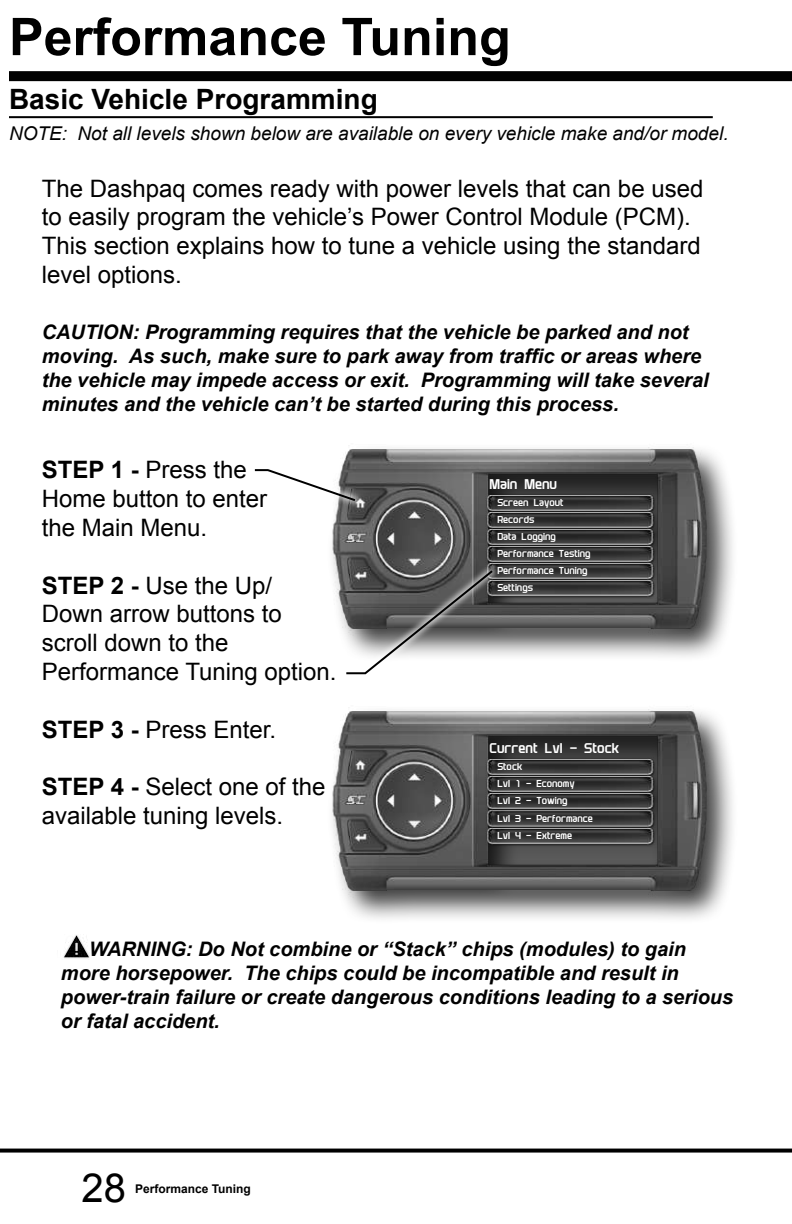
<style>
.page{position:relative;width:792px;height:1224px;background:#fff}
.page>*{position:absolute;margin:0;border:0;box-sizing:border-box;transform-origin:0 0}
.t1{font:700 52px "Arial";color:#000}
.t2{font:40px "Arial";color:#000}
.t3{font:700 28px "Arial";color:#000}
.t4{font:24px/28.8px "Arial";color:#000}
.t5{font:italic 700 20px/24px "Arial";color:#000}
.t6{font:italic 19px "Arial";color:#000}
.t7{font:700 14px "Plavsky Condensed PTQ";color:#fff}
.t8{font:700 12px "Arial";color:#000}
.t9{font:700 10px/17.2px "Plavsky Condensed PTQ";color:#fff}
.s1{font-weight:700}
</style>
<div class="page">
<div style="left:327px;top:443px;width:412px;height:219px;background:#000;opacity:.75"></div>
<img style="left:327px;top:443px;width:396px;height:211px">
<img style="left:486px;top:493px;width:170px;height:17px">
<img style="left:486px;top:510px;width:170px;height:17px">
<img style="left:486px;top:527px;width:170px;height:17px">
<img style="left:486px;top:544px;width:170px;height:18px">
<img style="left:486px;top:562px;width:170px;height:17px">
<img style="left:500px;top:579px;width:156px;height:20px">
<svg style="left:0;top:1149px;width:792px;height:4px;fill:#000"></svg>
<hr style="left:9px;top:116px;width:704px;height:2px;background:#000">
<img style="left:63px;top:935px;width:26px;height:24px">
<div style="left:9px;top:71px;width:783px;height:10px;background:#000"></div>
<div style="left:338px;top:563px;width:162px;height:120px;background:#fff;opacity:.75"></div>
<svg style="left:344px;top:568px;width:151px;height:107px"></svg>
<div style="left:247px;top:461px;width:116px;height:48px;background:#fff;opacity:.75"></div>
<svg style="left:253px;top:468px;width:104px;height:35px"></svg>
<div style="left:327px;top:705px;width:412px;height:219px;background:#000;opacity:.75"></div>
<img style="left:327px;top:705px;width:396px;height:210px">
<img style="left:486px;top:758px;width:170px;height:17px">
<img style="left:486px;top:775px;width:170px;height:17px">
<img style="left:486px;top:792px;width:170px;height:17px">
<img style="left:486px;top:809px;width:170px;height:18px">
<img style="left:486px;top:827px;width:170px;height:20px">
<h1 class="t1" style="left:9px;top:2px;width:503px">Performance Tuning</h1>
<h3 class="t3" style="left:9px;top:80px;width:370px">Basic Vehicle Programming</h3>
<p class="t6" style="left:9px;top:121px;width:721px">NOTE: Not all levels shown below are available on every vehicle make and/or model.</p>
<p class="t4" style="left:42px;top:174px;width:663px">The Dashpaq comes ready with power levels that can be used to easily program the vehicle’s Power Control Module (PCM).<br>This section explains how to tune a vehicle using the standard level options.</p>
<p class="t5" style="left:42px;top:321px;width:668px">CAUTION: Programming requires that the vehicle be parked and not moving. As such, make sure to park away from traffic or areas where the vehicle may impede access or exit. Programming will take several minutes and the vehicle can’t be started during this process.</p>
<p class="t4" style="left:42px;top:456px;width:227px"><span class="s1">STEP 1 -</span> Press the<br>Home button to enter the Main Menu.</p>
<p class="t4" style="left:42px;top:571px;width:296px"><span class="s1">STEP 2 -</span> Use the Up/<br>Down arrow buttons to scroll down to the<br>Performance Tuning option.</p>
<p class="t4" style="left:42px;top:715px;width:236px"><span class="s1">STEP 3 -</span> Press Enter.</p>
<p class="t4" style="left:42px;top:773px;width:285px"><span class="s1">STEP 4 -</span> Select one of the available tuning levels.</p>
<p class="t7" style="left:490px;top:475px;width:69px">Main Menu</p>
<p class="t9" style="left:497px;top:493px;width:95px">Screen Layout<br>Records<br>Data Logging<br>Performance Testing<br>Performance Tuning<br>Settings</p>
<p class="t7" style="left:490px;top:739px;width:131px">Current Lvl - Stock</p>
<p class="t9" style="left:497px;top:757px;width:97px">Stock<br>Lvl 1 - Economy<br>Lvl 2 - Towing<br>Lvl 3 - Performance<br>Lvl 4 - Extreme</p>
<p class="t5" style="left:61px;top:938px;width:674px;text-indent:28px">WARNING: Do Not combine or “Stack” chips (modules) to gain more horsepower. The chips could be incompatible and result in power-train failure or create dangerous conditions leading to a serious or fatal accident.</p>
<h2 class="t2" style="left:82px;top:1162px;width:46px">28</h2>
<p class="t8" style="left:135px;top:1180px;width:117px">Performance Tuning</p>
</div>
